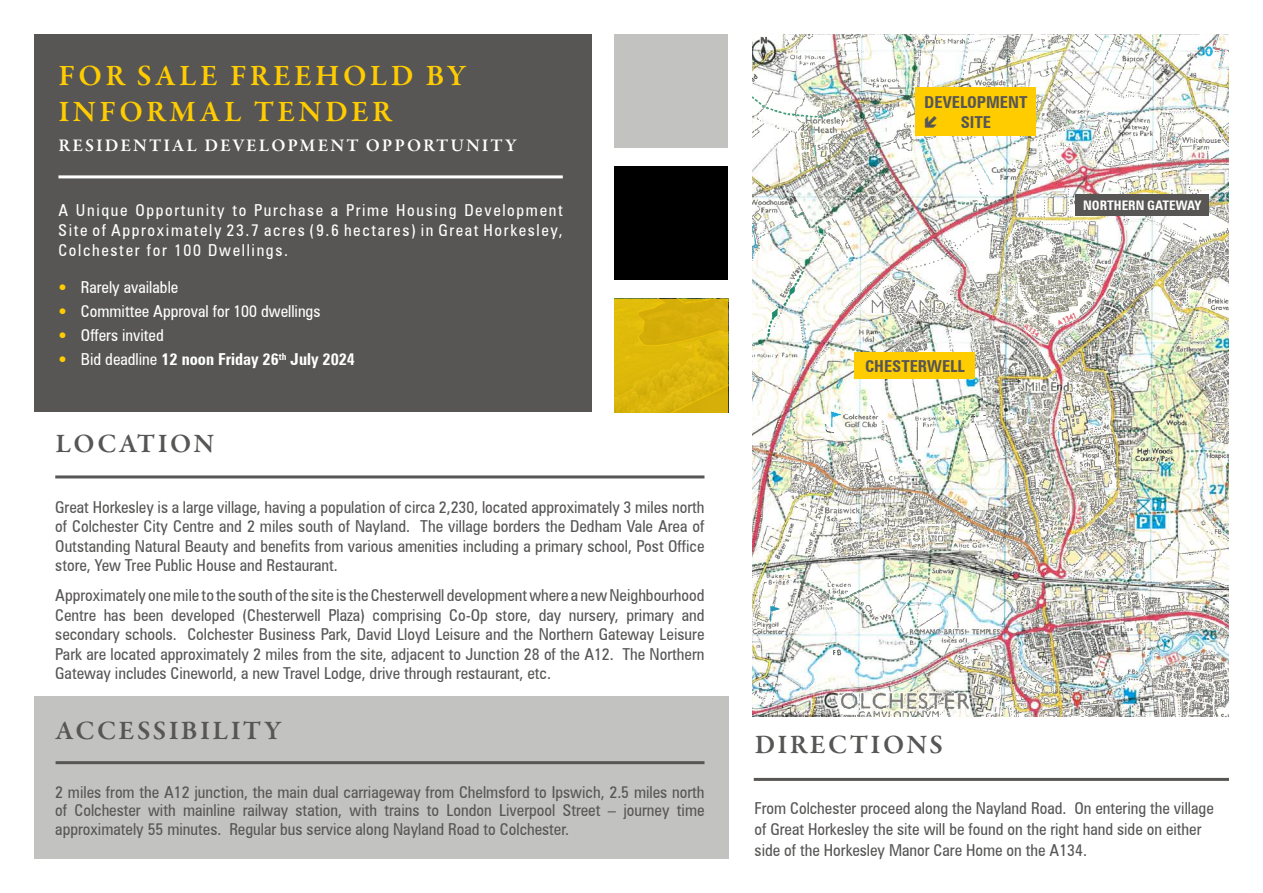
<style>
.page{position:relative;width:1263px;height:893px;background:#fff}
.page>*{position:absolute;margin:0;border:0;box-sizing:border-box;transform-origin:0 0}
.t1{font:600 30px/36px "Garamond Premr Pro";letter-spacing:.115em;color:#fc0}
.t2{font:600 27px "Garamond Premr Pro";letter-spacing:.09em;color:#575655}
.t3{font:600 18px "Garamond Premr Pro";letter-spacing:.11em;color:#fff}
.t4{font:16.5px/19.5px "Zurich Condensed BT";color:#575655;text-align:justify}
.t5{font:16.5px/19.8px "Zurich Condensed BT";color:#fff;text-align:justify}
.t6{font:16.5px "Zurich Bold Condensed BT";color:#fff}
.t7{font:16.5px/19.8px "Zurich Bold Condensed BT";color:#575655;text-align:center}
.t8{font:13.2px "Zurich Bold Condensed BT";color:#fff}
.s1{font-family:"Spartan LT Std Book Class";color:#fc0}
.s2{font-family:"Zurich Condensed BT"}
</style>
<div class="page">
<div style="left:34px;top:34px;width:557px;height:378px;background:#575655"></div>
<div style="left:34px;top:697px;width:694px;height:162px;background:#c2c2c1"></div>
<hr style="left:55px;top:475px;width:649px;height:3px;background:#575655">
<hr style="left:56px;top:761px;width:648px;height:3px;background:#575655">
<div style="left:614px;top:166px;width:114px;height:114px;background:#000"></div>
<div style="left:614px;top:299px;width:114px;height:113px;background:#dcb60a"></div>
<div style="left:614px;top:34px;width:114px;height:114px;background:#c2c2c1"></div>
<hr style="left:58px;top:175px;width:505px;height:3px;background:#fff">
<img style="left:753px;top:34px;width:476px;height:682px">
<img style="left:1090px;top:34px;width:65px;height:65px">
<img style="left:956px;top:136px;width:49px;height:48px">
<img style="left:779px;top:656px;width:15px;height:18px">
<img style="left:887px;top:333px;width:72px;height:19px">
<img style="left:784px;top:674px;width:31px;height:27px">
<img style="left:1155px;top:674px;width:23px;height:23px">
<img style="left:753px;top:376px;width:54px;height:180px">
<img style="left:836px;top:273px;width:54px;height:51px">
<img style="left:848px;top:692px;width:13px;height:22px">
<img style="left:828px;top:618px;width:13px;height:15px">
<img style="left:753px;top:594px;width:13px;height:31px">
<img style="left:766px;top:591px;width:21px;height:34px">
<svg style="left:758px;top:582px;width:8px;height:9px"></svg>
<img style="left:825px;top:579px;width:57px;height:30px">
<svg style="left:784px;top:566px;width:8px;height:5px"></svg>
<img style="left:1209px;top:565px;width:7px;height:17px">
<img style="left:1049px;top:463px;width:8px;height:18px">
<img style="left:954px;top:453px;width:15px;height:31px">
<img style="left:910px;top:452px;width:10px;height:22px">
<img style="left:1052px;top:429px;width:13px;height:23px">
<img style="left:823px;top:409px;width:23px;height:25px">
<img style="left:933px;top:394px;width:47px;height:35px">
<img style="left:1065px;top:355px;width:48px;height:66px">
<svg style="left:753px;top:354px;width:10px;height:12px"></svg>
<img style="left:753px;top:337px;width:13px;height:16px">
<img style="left:766px;top:269px;width:57px;height:76px">
<img style="left:992px;top:261px;width:109px;height:88px">
<svg style="left:823px;top:643px;width:20px;height:13px"></svg>
<svg style="left:794px;top:622px;width:11px;height:10px"></svg>
<img style="left:910px;top:474px;width:16px;height:10px">
<img style="left:1134px;top:447px;width:44px;height:18px">
<img style="left:823px;top:418px;width:13px;height:16px">
<img style="left:959px;top:403px;width:31px;height:58px">
<img style="left:1111px;top:354px;width:8px;height:19px">
<img style="left:843px;top:34px;width:26px;height:11px">
<img style="left:954px;top:194px;width:38px;height:13px">
<svg style="left:841px;top:261px;width:10px;height:7px"></svg>
<img style="left:753px;top:221px;width:13px;height:45px">
<svg style="left:766px;top:220px;width:10px;height:8px"></svg>
<img style="left:787px;top:200px;width:46px;height:61px">
<img style="left:918px;top:187px;width:18px;height:20px">
<img style="left:846px;top:175px;width:15px;height:3px">
<img style="left:1196px;top:169px;width:33px;height:13px">
<img style="left:1216px;top:102px;width:13px;height:28px">
<img style="left:753px;top:92px;width:108px;height:83px">
<svg style="left:1003px;top:76px;width:7px;height:11px"></svg>
<img style="left:982px;top:76px;width:16px;height:11px">
<img style="left:974px;top:64px;width:21px;height:13px">
<img style="left:861px;top:49px;width:5px;height:5px">
<svg style="left:841px;top:49px;width:20px;height:14px"></svg>
<svg style="left:1185px;top:48px;width:8px;height:9px"></svg>
<svg style="left:982px;top:43px;width:10px;height:12px"></svg>
<img style="left:1193px;top:35px;width:36px;height:40px">
<img style="left:1149px;top:34px;width:16px;height:14px">
<img style="left:1010px;top:34px;width:67px;height:95px">
<svg style="left:1005px;top:34px;width:5px;height:5px"></svg>
<img style="left:776px;top:34px;width:31px;height:21px">
<img style="left:753px;top:286px;width:3px;height:56px">
<svg style="left:920px;top:198px;width:11px;height:11px"></svg>
<svg style="left:864px;top:170px;width:8px;height:8px"></svg>
<img style="left:753px;top:34px;width:21px;height:49px">
<div style="left:1075px;top:194px;width:134px;height:21px;background:#575655"></div>
<div style="left:854px;top:352px;width:120px;height:26px;background:#fc0"></div>
<div style="left:915px;top:87px;width:121px;height:49px;background:#fc0"></div>
<hr style="left:754px;top:778px;width:475px;height:3px;background:#575655">
<h1 class="t1" style="left:59px;top:58px;width:409px">FOR SALE FREEHOLD BY<br>INFORMAL TENDER</h1>
<p class="t3" style="left:59px;top:135px;width:460px">RESIDENTIAL DEVELOPMENT OPPORTUNITY</p>
<p class="t5" style="left:58px;top:200px;width:506px">A Unique Opportunity to Purchase a Prime Housing Development Site of Approximately 23.7 acres (9.6 hectares) in Great Horkesley, Colchester for 100 Dwellings.</p>
<p class="t5" style="left:58px;top:277px;width:121px"><span class="s1">•</span> Rarely available</p>
<p class="t5" style="left:58px;top:301px;width:264px"><span class="s1">•</span> Committee Approval for 100 dwellings</p>
<p class="t5" style="left:58px;top:325px;width:107px"><span class="s1">•</span> Offers invited</p>
<p class="t6" style="left:58px;top:349px;width:298px"><span class="s1">•</span> <span class="s2">Bid deadline</span> 12 noon Friday 26<sup>th</sup> July 2024</p>
<h2 class="t2" style="left:55px;top:427px;width:160px">LOCATION</h2>
<p class="t4" style="left:55px;top:497px;width:651px">Great Horkesley is a large village, having a population of circa 2,230, located approximately 3 miles north of Colchester City Centre and 2 miles south of Nayland. The village borders the Dedham Vale Area of Outstanding Natural Beauty and benefits from various amenities including a primary school, Post Office store, Yew Tree Public House and Restaurant.</p>
<p class="t4" style="left:55px;top:585px;width:651px">Approximately one mile to the south of the site is the Chesterwell development where a new Neighbourhood Centre has been developed (Chesterwell Plaza) comprising Co-Op store, day nursery, primary and secondary schools. Colchester Business Park, David Lloyd Leisure and the Northern Gateway Leisure Park are located approximately 2 miles from the site, adjacent to Junction 28 of the A12. The Northern Gateway includes Cineworld, a new Travel Lodge, drive through restaurant, etc.</p>
<h2 class="t2" style="left:55px;top:714px;width:228px">ACCESSIBILITY</h2>
<p class="t4" style="left:55px;top:782px;width:651px;line-height:18.8px">2 miles from the A12 junction, the main dual carriageway from Chelmsford to Ipswich, 2.5 miles north of Colchester with mainline railway station, with trains to London Liverpool Street – journey time approximately 55 minutes. Regular bus service along Nayland Road to Colchester.</p>
<p class="t7" style="left:924px;top:92px;width:105px">DEVELOPMENT<br>SITE</p>
<p class="t8" style="left:1083px;top:197px;width:120px">NORTHERN GATEWAY</p>
<p class="t7" style="left:865px;top:356px;width:101px">CHESTERWELL</p>
<h2 class="t2" style="left:755px;top:728px;width:190px">DIRECTIONS</h2>
<p class="t4" style="left:755px;top:797px;width:461px;line-height:21px;text-align:left">From Colchester proceed along the Nayland Road. On entering the village of Great Horkesley the site will be found on the right hand side on either side of the Horkesley Manor Care Home on the A134.</p>
</div>
